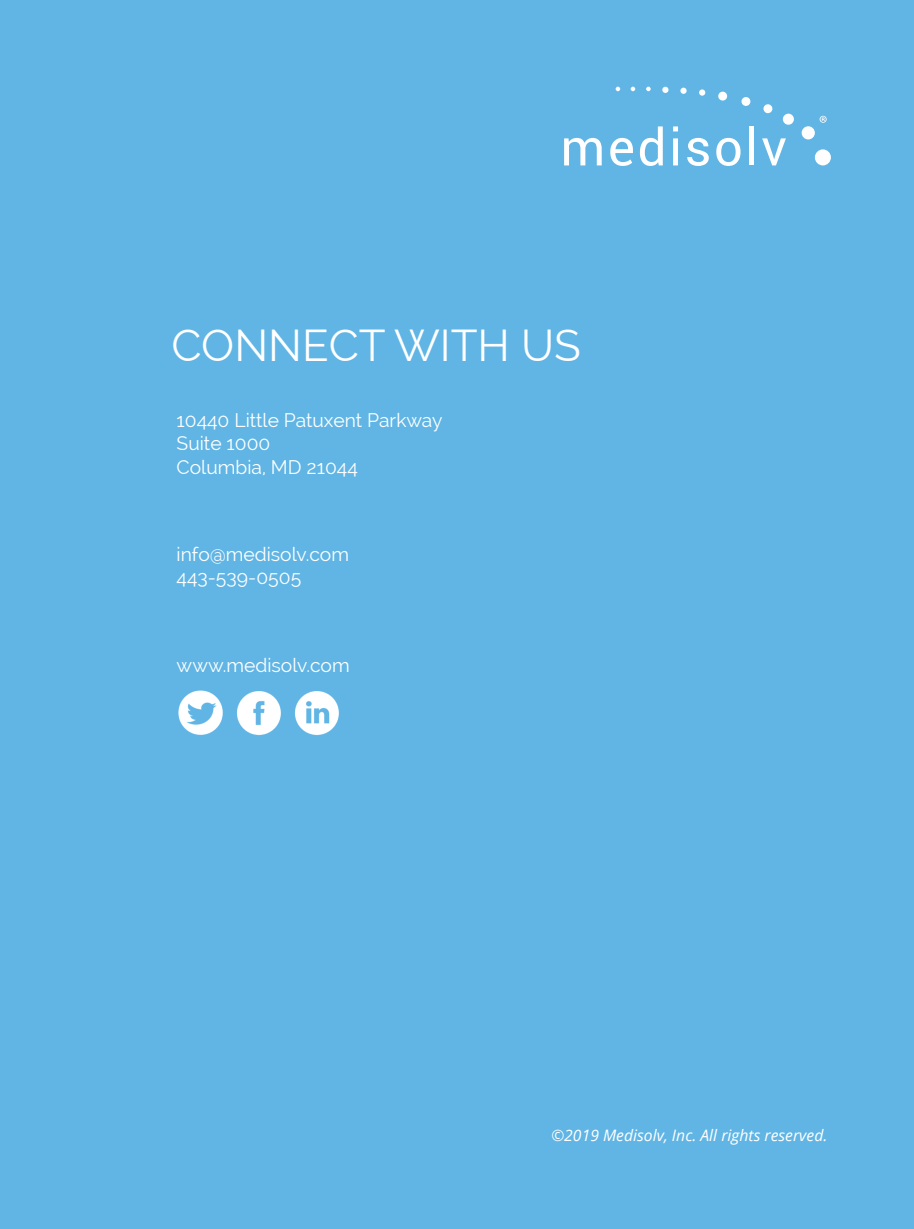
<style>
.page{position:relative;width:914px;height:1229px;background:#fff}
.page>*{position:absolute;margin:0;border:0;box-sizing:border-box;transform-origin:0 0}
.Header_1{font:43.75px "Raleway";color:#fff}
.Paragraph_Text{font:19.25px/23.1px "Raleway";color:#fff}
.t1{font:italic 15.75px "Open Sans";color:#fff}
</style>
<div class="page">
<div style="left:0;top:0;width:914px;height:1228px;background:#60b5e5"></div>
<img style="left:178px;top:690px;width:45px;height:45px">
<img style="left:237px;top:691px;width:44px;height:45px">
<img style="left:295px;top:691px;width:44px;height:45px">
<svg style="left:615px;top:87px;width:5px;height:4px"></svg>
<svg style="left:630px;top:87px;width:5px;height:4px"></svg>
<svg style="left:646px;top:87px;width:4px;height:4px"></svg>
<svg style="left:662px;top:87px;width:6px;height:6px"></svg>
<svg style="left:680px;top:88px;width:6px;height:6px"></svg>
<div style="left:699px;top:89px;width:6px;height:7px;background:#fff;border-radius:50%"></div>
<div style="left:718px;top:92px;width:9px;height:9px;background:#fff;border-radius:50%"></div>
<div style="left:741px;top:97px;width:9px;height:9px;background:#fff;border-radius:50%"></div>
<div style="left:763px;top:104px;width:9px;height:9px;background:#fff;border-radius:50%"></div>
<div style="left:782px;top:114px;width:12px;height:11px;background:#fff;border-radius:50%"></div>
<div style="left:801px;top:126px;width:13px;height:13px;background:#fff;border-radius:50%"></div>
<div style="left:814px;top:149px;width:16px;height:16px;background:#fff;border-radius:50%"></div>
<svg style="left:564px;top:138px;width:37px;height:27px"></svg>
<svg style="left:610px;top:138px;width:23px;height:28px"></svg>
<svg style="left:640px;top:126px;width:22px;height:40px"></svg>
<div style="left:673px;top:138px;width:5px;height:27px;background:#fff"></div>
<svg style="left:673px;top:126px;width:5px;height:5px"></svg>
<svg style="left:687px;top:138px;width:21px;height:28px"></svg>
<svg style="left:716px;top:138px;width:24px;height:28px"></svg>
<div style="left:749px;top:126px;width:5px;height:39px;background:#fff"></div>
<svg style="left:762px;top:138px;width:23px;height:27px"></svg>
<svg style="left:819px;top:116px;width:7px;height:7px"></svg>
<p class="Header_1" style="left:171px;top:320px;width:411px">CONNECT WITH US</p>
<p class="Paragraph_Text" style="left:177px;top:409px;width:267px">10440 Little Patuxent Parkway<br>Suite 1000</p>
<p class="Paragraph_Text" style="left:177px;top:455px;width:183px">Columbia, MD 21044</p>
<p class="Paragraph_Text" style="left:177px;top:542px;width:174px">info@medisolv.com</p>
<p class="Paragraph_Text" style="left:177px;top:565px;width:126px">443-539-0505</p>
<p class="Paragraph_Text" style="left:177px;top:653px;width:174px">www.medisolv.com</p>
<p class="t1" style="left:551px;top:1124px;width:278px">©2019 Medisolv, Inc. All rights reserved.</p>
</div>
